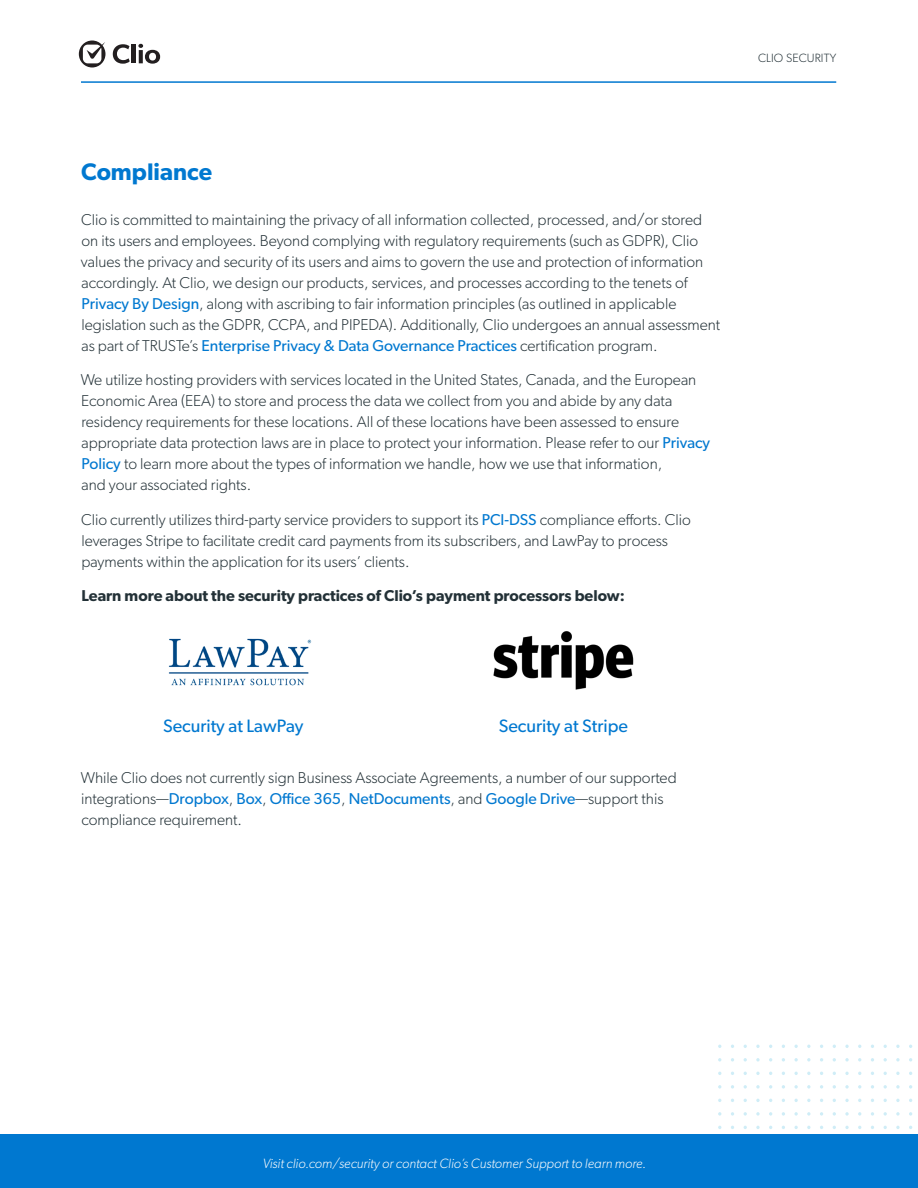
<style>
.page{position:relative;width:918px;height:1188px;background:#fff}
.page>*{position:absolute;margin:0;border:0;box-sizing:border-box;transform-origin:0 0}
.t1{font:600 24px "Gibson";color:#0078d0}
.basic_body{font:18px "Gibson";color:#0078d0}
.basic_body-2{font:300 15.75px/21px "Gibson";color:#233137}
.basic_body-3{font:600 15.75px "Gibson";color:#233137}
.t2{font:italic 300 13.5px "Gibson";color:#f8fafc}
.t3{font:300 12px "Gibson";letter-spacing:.01em;color:#233137}
.s1{font-weight:400;color:#0078d0}
</style>
<div class="page">
<svg style="left:79px;top:41px;width:26px;height:27px"></svg>
<svg style="left:113px;top:44px;width:17px;height:20px"></svg>
<hr style="left:132px;top:45px;width:4px;height:18px;background:#231f20">
<svg style="left:138px;top:44px;width:22px;height:20px"></svg>
<div style="left:0;top:1134px;width:918px;height:54px;background:#0078d0"></div>
<hr style="left:81px;top:81px;width:755px;height:2px;background:#0078d0">
<img style="left:168px;top:638px;width:144px;height:48px">
<img style="left:493px;top:631px;width:141px;height:59px">
<svg style="left:896px;top:1112px;width:4px;height:4px"></svg>
<svg style="left:845px;top:1112px;width:4px;height:4px"></svg>
<svg style="left:807px;top:1112px;width:4px;height:4px"></svg>
<svg style="left:794px;top:1112px;width:4px;height:4px"></svg>
<svg style="left:756px;top:1112px;width:4px;height:4px"></svg>
<svg style="left:896px;top:1085px;width:4px;height:4px"></svg>
<svg style="left:845px;top:1085px;width:4px;height:4px"></svg>
<svg style="left:807px;top:1085px;width:4px;height:4px"></svg>
<svg style="left:794px;top:1085px;width:4px;height:4px"></svg>
<svg style="left:756px;top:1085px;width:4px;height:4px"></svg>
<svg style="left:896px;top:1058px;width:4px;height:4px"></svg>
<svg style="left:845px;top:1058px;width:4px;height:4px"></svg>
<svg style="left:807px;top:1058px;width:4px;height:4px"></svg>
<svg style="left:794px;top:1058px;width:4px;height:4px"></svg>
<svg style="left:756px;top:1058px;width:4px;height:4px"></svg>
<p class="t3" style="left:758px;top:50px;width:80px">CLIO SECURITY</p>
<p class="t1" style="left:81px;top:157px;width:132px">Compliance</p>
<p class="basic_body-2" style="left:81px;top:209px;width:641px">Clio is committed to maintaining the privacy of all information collected, processed, and/or stored on its users and employees. Beyond complying with regulatory requirements (such as GDPR), Clio values the privacy and security of its users and aims to govern the use and protection of information accordingly. At Clio, we design our products, services, and processes according to the tenets of <span class="s1">Privacy By Design</span>, along with ascribing to fair information principles (as outlined in applicable legislation such as the GDPR, CCPA, and PIPEDA). Additionally, Clio undergoes an annual assessment as part of TRUSTe’s <span class="s1">Enterprise Privacy &amp; Data Governance Practices</span> certification program.</p>
<p class="basic_body-2" style="left:81px;top:369px;width:631px">We utilize hosting providers with services located in the United States, Canada, and the European Economic Area (EEA) to store and process the data we collect from you and abide by any data residency requirements for these locations. All of these locations have been assessed to ensure appropriate data protection laws are in place to protect your information. Please refer to our <span class="s1">Privacy Policy</span> to learn more about the types of information we handle, how we use that information,<br>and your associated rights.</p>
<p class="basic_body-2" style="left:81px;top:509px;width:611px">Clio currently utilizes third-party service providers to support its <span class="s1">PCI-DSS</span> compliance efforts. Clio leverages Stripe to facilitate credit card payments from its subscribers, and LawPay to process payments within the application for its users’ clients.</p>
<p class="basic_body-3" style="left:82px;top:587px;width:545px">Learn more about the security practices of Clio’s payment processors below:</p>
<p class="basic_body" style="left:163px;top:715px;width:142px">Security at LawPay</p>
<p class="basic_body" style="left:499px;top:715px;width:131px">Security at Stripe</p>
<p class="basic_body-2" style="left:81px;top:767px;width:597px">While Clio does not currently sign Business Associate Agreements, a number of our supported integrations—<span class="s1">Dropbox</span>, <span class="s1">Box</span>, <span class="s1">Office 365</span>, <span class="s1">NetDocuments</span>, and <span class="s1">Google Drive</span>—support this compliance requirement.</p>
<p class="t2" style="left:263px;top:1155px;width:385px">Visit clio.com/security or contact Clio’s Customer Support to learn more.</p>
</div>
